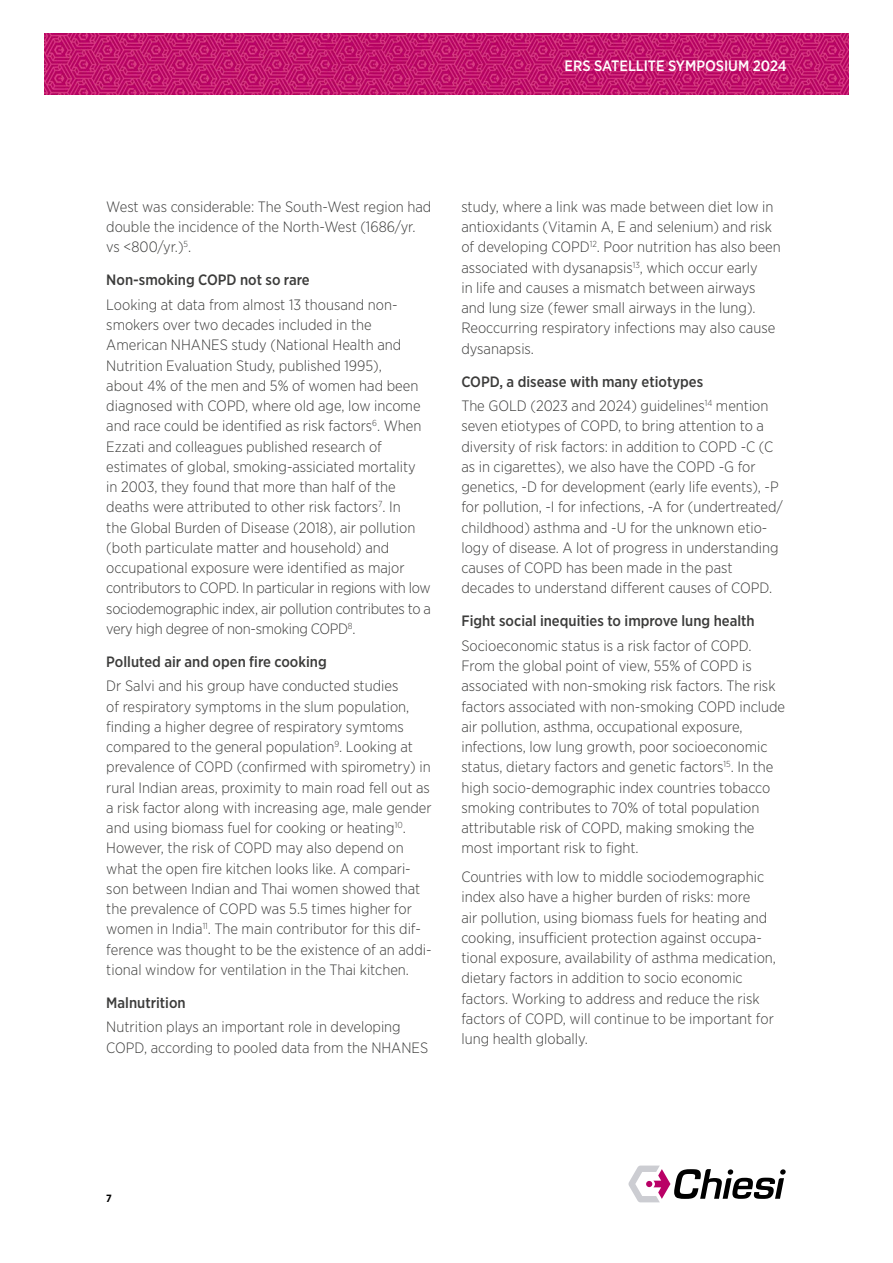
<style>
.page{position:relative;width:893px;height:1263px;background:#fff}
.page>*{position:absolute;margin:0;border:0;box-sizing:border-box;transform-origin:0 0}
.t1{font:300 15px/20.2px "Gotham Narrow";color:#3c3c3b}
.t2{font:500 15px "Gotham Narrow";color:#3c3c3b}
.t3{font:500 15px "Gotham Narrow";color:#fff}
.t4{font:700 10.5px "Gotham Narrow";color:#000}
.s1{font-weight:500}
</style>
<div class="page">
<svg style="left:628px;top:1165px;width:158px;height:37px"></svg>
<img style="left:679px;top:34px;width:169px;height:61px">
<img style="left:45px;top:34px;width:634px;height:61px">
<p class="t3" style="left:565px;top:56px;width:224px">ERS SATELLITE SYMPOSIUM 2024</p>
<p class="t1" style="left:106px;top:196px;width:327px">West was considerable: The South-West region had double the incidence of the North-West (1686/yr. vs &lt;800/yr.)<sup>5</sup>.</p>
<p class="t2" style="left:106px;top:271px;width:205px">Non-smoking COPD not so rare</p>
<p class="t1" style="left:106px;top:294px;width:326px">Looking at data from almost 13 thousand non&shy;smokers over two decades included in the American NHANES study (National Health and Nutrition Evaluation Study, published 1995),<br>about 4% of the men and 5% of women had been diagnosed with COPD, where old age, low income and race could be identified as risk factors<sup>6</sup>. When Ezzati and colleagues published research of estimates of global, smoking-assiciated mortality<br>in 2003, they found that more than half of the deaths were attributed to other risk factors<sup>7</sup>. In<br>the Global Burden of Disease (2018), air pollution (both particulate matter and household) and occupational exposure were identified as major contributors to COPD. In particular in regions with low sociodemographic index, air pollution contributes to a very high degree of non-smoking COPD<sup>8</sup>.</p>
<p class="t2" style="left:106px;top:652px;width:222px">Polluted air and open fire cooking</p>
<p class="t1" style="left:106px;top:676px;width:327px">Dr Salvi and his group have conducted studies<br>of respiratory symptoms in the slum population, finding a higher degree of respiratory symtoms compared to the general population<sup>9</sup>. Looking at prevalence of COPD (confirmed with spirometry) in rural Indian areas, proximity to main road fell out as a risk factor along with increasing age, male gender and using biomass fuel for cooking or heating<sup>10</sup>.<br>However, the risk of COPD may also depend on what the open fire kitchen looks like. A compari&shy;son between Indian and Thai women showed that the prevalence of COPD was 5.5 times higher for women in India<sup>11</sup>. The main contributor for this dif&shy;ference was thought to be the existence of an addi&shy;tional window for ventilation in the Thai kitchen.</p>
<p class="t2" style="left:106px;top:993px;width:81px">Malnutrition</p>
<p class="t1" style="left:106px;top:1017px;width:323px">Nutrition plays an important role in developing<br>COPD, according to pooled data from the NHANES</p>
<p class="t1" style="left:461px;top:196px;width:321px">study, where a link was made between diet low in antioxidants (Vitamin A, E and selenium) and risk of developing COPD<sup>12</sup>. Poor nutrition has also been associated with dysanapsis<sup>13</sup>, which occur early<br>in life and causes a mismatch between airways and lung size (fewer small airways in the lung).<br>Reoccurring respiratory infections may also cause dysanapsis.</p>
<p class="t1" style="left:461px;top:369px;width:309px;line-height:24.5px"><span class="s1">COPD, a disease with many etiotypes<br></span>The GOLD (2023 and 2024) guidelines<sup>14</sup> mention</p>
<p class="t1" style="left:461px;top:416px;width:323px">seven etiotypes of COPD, to bring attention to a diversity of risk factors: in addition to COPD -C (C as in cigarettes), we also have the COPD -G for genetics, -D for development (early life events), -P for pollution, -I for infections, -A for (undertreated/ childhood) asthma and -U for the unknown etio&shy;logy of disease. A lot of progress in understanding causes of COPD has been made in the past decades to understand different causes of COPD.</p>
<p class="t2" style="left:461px;top:612px;width:295px">Fight social inequities to improve lung health</p>
<p class="t1" style="left:461px;top:635px;width:325px">Socioeconomic status is a risk factor of COPD.<br>From the global point of view, 55% of COPD is associated with non-smoking risk factors. The risk factors associated with non-smoking COPD include air pollution, asthma, occupational exposure, infections, low lung growth, poor socioeconomic status, dietary factors and genetic factors<sup>15</sup>. In the high socio-demographic index countries tobacco smoking contributes to 70% of total population attributable risk of COPD, making smoking the most important risk to fight.</p>
<p class="t1" style="left:461px;top:866px;width:316px">Countries with low to middle sociodemographic index also have a higher burden of risks: more<br>air pollution, using biomass fuels for heating and cooking, insufficient protection against occupa&shy;tional exposure, availability of asthma medication, dietary factors in addition to socio economic factors. Working to address and reduce the risk factors of COPD, will continue to be important for lung health globally.</p>
<p class="t4" style="left:106px;top:1192px;width:7px">7</p>
</div>
